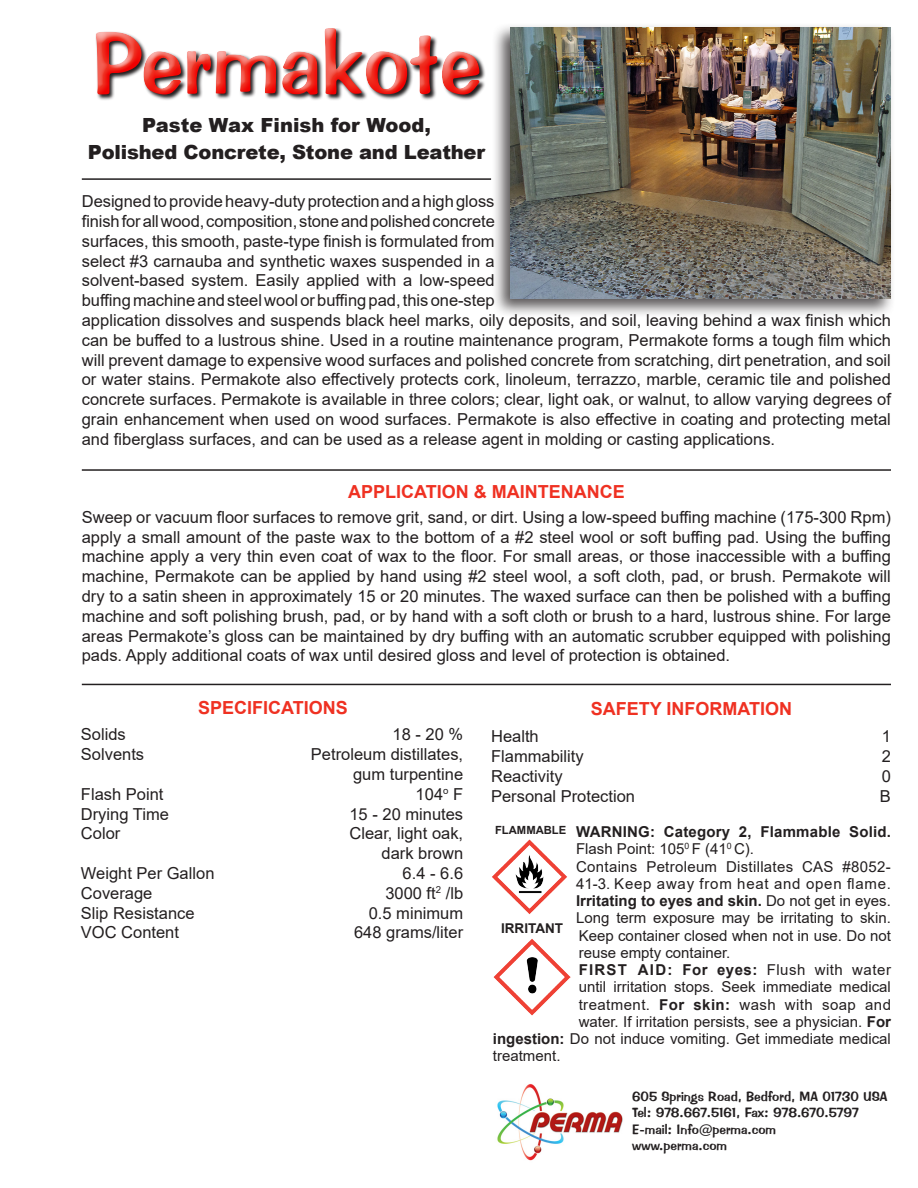
<style>
.page{position:relative;width:918px;height:1188px;background:#fff}
.page>*{position:absolute;margin:0;border:0;box-sizing:border-box;transform-origin:0 0}
.t1{font:87px "Impress BT";color:#ef3122}
.t2{font:900 19.5px "Arial";letter-spacing:-.01em;color:#231f20}
.t3{font:700 18px "Arial";color:#ef3122}
.t4{font:16.5px/19.8px "Arial";color:#231f20;text-align:justify}
.t5{font:15px/17.2px "Arial";color:#231f20;text-align:justify}
.t6{font:700 15px/17.2px "Arial";letter-spacing:.015em;color:#231f20}
.t7{font:15px "Arial";letter-spacing:.03em;color:#231f20}
.t8{font:700 15px "Arial";letter-spacing:.085em;color:#231f20}
.t9{font:13.5px "Impress BT";color:#231f20}
.t10{font:700 13.5px "Arial";color:#231f20}
.t11{font:700 11.25px "Arial";color:#231f20}
.s1{font-weight:400}
.s2{font-weight:700}
</style>
<div class="page">
<hr style="left:82px;top:178px;width:409px;height:2px;background:#231f20">
<hr style="left:82px;top:469px;width:809px;height:2px;background:#231f20">
<hr style="left:82px;top:684px;width:809px;height:1px;background:#231f20">
<div style="left:490px;top:22px;width:411px;height:302px;background:#231f20;opacity:.75"></div>
<img style="left:511px;top:27px;width:380px;height:272px">
<img style="left:490px;top:28px;width:126px;height:119px">
<svg style="left:95px;top:22px;width:493px;height:99px"></svg>
<img style="left:494px;top:939px;width:77px;height:76px">
<img style="left:492px;top:839px;width:75px;height:75px">
<img style="left:497px;top:1084px;width:126px;height:77px">
<h1 class="t1" style="left:92px;top:11px;width:391px">Permakote</h1>
<p class="t2" style="left:142px;top:111px;width:290px">Paste Wax Finish for Wood,</p>
<p class="t2" style="left:88px;top:138px;width:399px">Polished Concrete, Stone and Leather</p>
<p class="t4" style="left:82px;top:191px;width:811px;text-align:left">Designed to provide heavy-duty protection and a high gloss<br>finish for all wood, composition, stone and polished concrete<br>surfaces, this smooth, paste-type finish is formulated from<br>select #3 carnauba and synthetic waxes suspended in a<br>solvent-based system. Easily applied with a low-speed<br>buffing machine and steel wool or buffing pad, this one-step<br>application dissolves and suspends black heel marks, oily deposits, and soil, leaving behind a wax finish which can be buffed to a lustrous shine. Used in a routine maintenance program, Permakote forms a tough film which will prevent damage to expensive wood surfaces and polished concrete from scratching, dirt penetration, and soil or water stains. Permakote also effectively protects cork, linoleum, terrazzo, marble, ceramic tile and polished concrete surfaces. Permakote is available in three colors; clear, light oak, or walnut, to allow varying degrees of grain enhancement when used on wood surfaces. Permakote is also effective in coating and protecting metal and fiberglass surfaces, and can be used as a release agent in molding or casting applications.</p>
<p class="t3" style="left:348px;top:479px;width:278px">APPLICATION &amp; MAINTENANCE</p>
<p class="t4" style="left:82px;top:507px;width:811px">Sweep or vacuum floor surfaces to remove grit, sand, or dirt. Using a low-speed buffing machine (175-300 Rpm) apply a small amount of the paste wax to the bottom of a #2 steel wool or soft buffing pad. Using the buffing machine apply a very thin even coat of wax to the floor. For small areas, or those inaccessible with a buffing machine, Permakote can be applied by hand using #2 steel wool, a soft cloth, pad, or brush. Permakote will dry to a satin sheen in approximately 15 or 20 minutes. The waxed surface can then be polished with a buffing machine and soft polishing brush, pad, or by hand with a soft cloth or brush to a hard, lustrous shine. For large areas Permakote’s gloss can be maintained by dry buffing with an automatic scrubber equipped with polishing pads. Apply additional coats of wax until desired gloss and level of protection is obtained.</p>
<p class="t3" style="left:198px;top:695px;width:151px">SPECIFICATIONS</p>
<p class="t3" style="left:591px;top:696px;width:203px">SAFETY INFORMATION</p>
<p class="t4" style="left:81px;top:725px;width:46px">Solids</p>
<p class="t4" style="left:393px;top:725px;width:72px">18 - 20 %</p>
<p class="t4" style="left:81px;top:744px;width:65px">Solvents</p>
<p class="t4" style="left:311px;top:744px;width:154px">Petroleum distillates,</p>
<p class="t4" style="left:353px;top:764px;width:112px">gum turpentine</p>
<p class="t4" style="left:81px;top:784px;width:84px">Flash Point</p>
<p class="t4" style="left:416px;top:784px;width:49px">104<sup>o</sup> F</p>
<p class="t4" style="left:81px;top:804px;width:90px">Drying Time</p>
<p class="t4" style="left:349px;top:804px;width:115px">15 - 20 minutes</p>
<p class="t4" style="left:81px;top:824px;width:41px">Color</p>
<p class="t4" style="left:349px;top:824px;width:115px">Clear, light oak,</p>
<p class="t4" style="left:382px;top:843px;width:83px">dark brown</p>
<p class="t4" style="left:81px;top:863px;width:135px">Weight Per Gallon</p>
<p class="t4" style="left:403px;top:863px;width:62px">6.4 - 6.6</p>
<p class="t4" style="left:81px;top:883px;width:73px">Coverage</p>
<p class="t4" style="left:385px;top:883px;width:79px">3000 ft<sup>2</sup> /lb</p>
<p class="t4" style="left:81px;top:903px;width:115px">Slip Resistance</p>
<p class="t4" style="left:369px;top:903px;width:96px">0.5 minimum</p>
<p class="t4" style="left:81px;top:923px;width:100px">VOC Content</p>
<p class="t4" style="left:354px;top:923px;width:111px">648 grams/liter</p>
<p class="t4" style="left:491px;top:727px;width:49px">Health</p>
<p class="t4" style="left:882px;top:727px;width:11px">1</p>
<p class="t4" style="left:491px;top:746px;width:94px">Flammability</p>
<p class="t4" style="left:882px;top:746px;width:11px">2</p>
<p class="t4" style="left:491px;top:766px;width:73px">Reactivity</p>
<p class="t4" style="left:882px;top:766px;width:11px">0</p>
<p class="t4" style="left:491px;top:786px;width:145px">Personal Protection</p>
<p class="t4" style="left:880px;top:786px;width:13px">B</p>
<p class="t6" style="left:576px;top:823px;width:316px">WARNING: Category 2, Flammable Solid.<br><span class="s1">Flash Point: 105</span><sup>0</sup> <span class="s1">F (41</span><sup>0</sup> <span class="s1">C).</span></p>
<p class="t5" style="left:576px;top:858px;width:316px">Contains Petroleum Distillates CAS #8052- 41-3. Keep away from heat and open flame.<br><span class="s2">Irritating to eyes and skin.</span> Do not get in eyes.<br>Long term exposure may be irritating to skin.<br>Keep container closed when not in use. Do not reuse empty container.</p>
<p class="t8" style="left:579px;top:959px;width:314px">FIRST AID: For eyes: <span class="s1">Flush with water</span></p>
<p class="t5" style="left:579px;top:978px;width:314px">until irritation stops. Seek immediate medical</p>
<p class="t7" style="left:579px;top:994px;width:314px">treatment. <span class="s2">For skin:</span> wash with soap and</p>
<p class="t5" style="left:579px;top:1013px;width:314px">water. If irritation persists, see a physician. <span class="s2">For</span></p>
<p class="t5" style="left:493px;top:1030px;width:400px"><span class="s2">ingestion:</span> Do not induce vomiting. Get immediate medical</p>
<p class="t5" style="left:493px;top:1047px;width:69px">treatment.</p>
<p class="t11" style="left:495px;top:823px;width:73px">FLAMMABLE</p>
<p class="t10" style="left:501px;top:919px;width:63px">IRRITANT</p>
<p class="t9" style="left:632px;top:1088px;width:257px">605 Springs Road, Bedford, MA 01730 USA</p>
<p class="t9" style="left:632px;top:1105px;width:228px">Tel: 978.667.5161, Fax: 978.670.5797</p>
<p class="t9" style="left:632px;top:1121px;width:145px">E-mail: Info@perma.com</p>
<p class="t9" style="left:632px;top:1137px;width:96px">www.perma.com</p>
</div>
